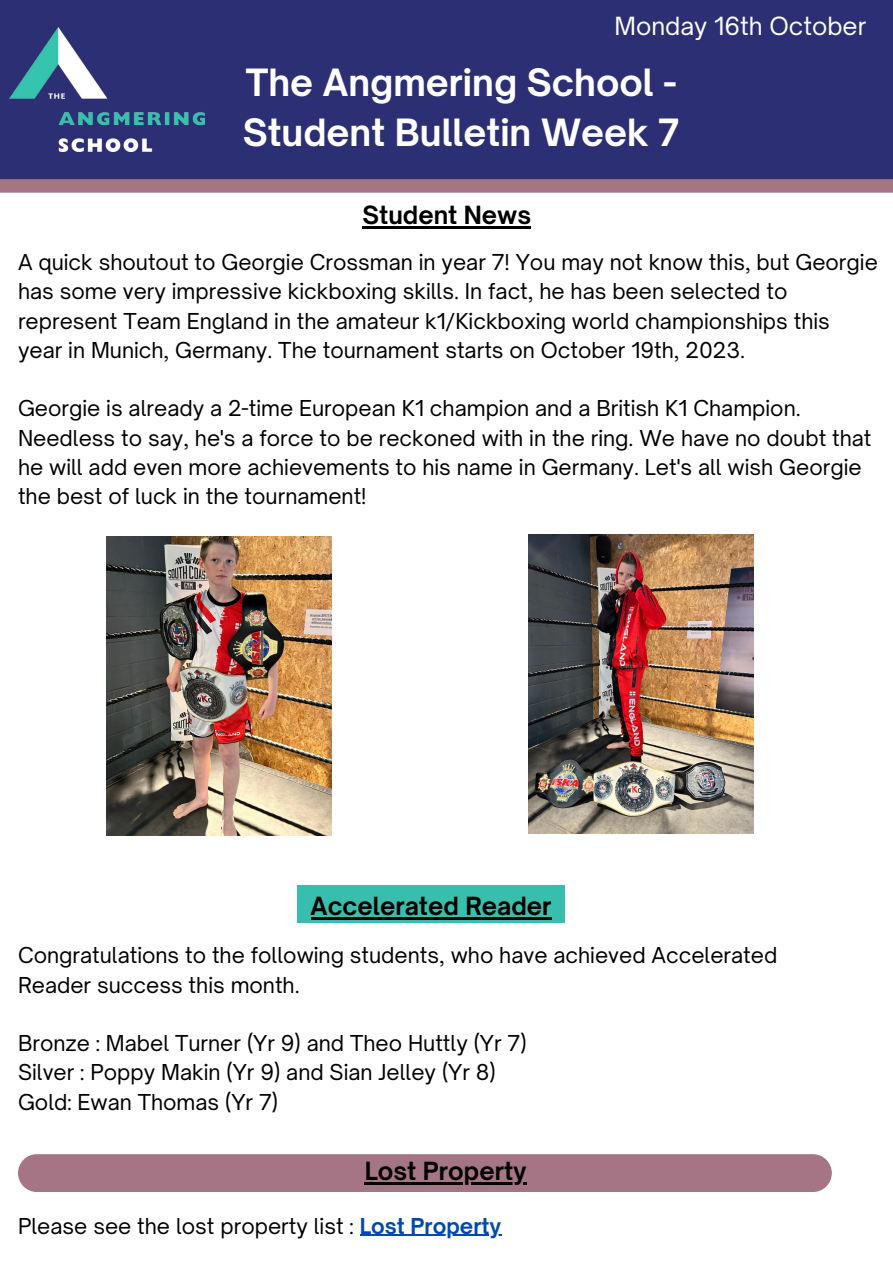
<style>
.page{position:relative;width:893px;height:1264px;background:#fff}
.page>*{position:absolute;margin:0;border:0;box-sizing:border-box;transform-origin:0 0}
.t1{font:700 36px/49.5px "Open Sauce One";color:#fff}
.t2{font:700 24px "Open Sauce One";color:#000}
.t3{font:24px "Open Sauce One";color:#fff}
.t4{font:21px/29.2px "Open Sauce One";color:#000}
.s1{font-weight:700;color:#004aad}
</style>
<div class="page">
<div style="left:0;top:0;width:892px;height:181px;background:#2c2f73"></div>
<img style="left:9px;top:27px;width:195px;height:124px">
<div style="left:0;top:179px;width:892px;height:14px;background:#a67585"></div>
<div style="left:18px;top:1154px;width:813px;height:37px;background:#a67585"></div>
<img style="left:107px;top:537px;width:224px;height:299px">
<img style="left:529px;top:534px;width:224px;height:299px">
<div style="left:297px;top:885px;width:268px;height:37px;background:#38bead"></div>
<hr style="left:362px;top:226px;width:169px;height:2px;background:#000">
<hr style="left:365px;top:1182px;width:161px;height:2px;background:#000">
<hr style="left:359px;top:1234px;width:142px;height:1px;background:#004aad">
<hr style="left:310px;top:917px;width:241px;height:2px;background:#000">
<p class="t3" style="left:614px;top:11px;width:253px">Monday 16th October</p>
<p class="t1" style="left:243px;top:58px;width:438px">The Angmering School -<br>Student Bulletin Week 7</p>
<p class="t2" style="left:362px;top:200px;width:170px">Student News</p>
<p class="t4" style="left:18px;top:247px;width:861px">A quick shoutout to Georgie Crossman in year 7! You may not know this, but Georgie has some very impressive kickboxing skills. In fact, he has been selected to represent Team England in the amateur k1/Kickboxing world championships this year in Munich, Germany. The tournament starts on October 19th, 2023.</p>
<p class="t4" style="left:18px;top:393px;width:854px">Georgie is already a 2-time European K1 champion and a British K1 Champion.<br>Needless to say, he's a force to be reckoned with in the ring. We have no doubt that he will add even more achievements to his name in Germany. Let's all wish Georgie the best of luck in the tournament!</p>
<p class="t2" style="left:310px;top:890px;width:242px">Accelerated Reader</p>
<p class="t4" style="left:18px;top:940px;width:760px">Congratulations to the following students, who have achieved Accelerated<br>Reader success this month.</p>
<p class="t4" style="left:18px;top:1028px;width:510px">Bronze : Mabel Turner (Yr 9) and Theo Huttly (Yr 7)</p>
<p class="t4" style="left:18px;top:1057px;width:479px">Silver : Poppy Makin (Yr 9) and Sian Jelley (Yr 8)</p>
<p class="t4" style="left:18px;top:1086px;width:261px">Gold: Ewan Thomas (Yr 7)</p>
<p class="t2" style="left:365px;top:1156px;width:163px">Lost Property</p>
<p class="t4" style="left:18px;top:1210px;width:485px">Please see the lost property list : <span class="s1">Lost Property</span></p>
</div>
